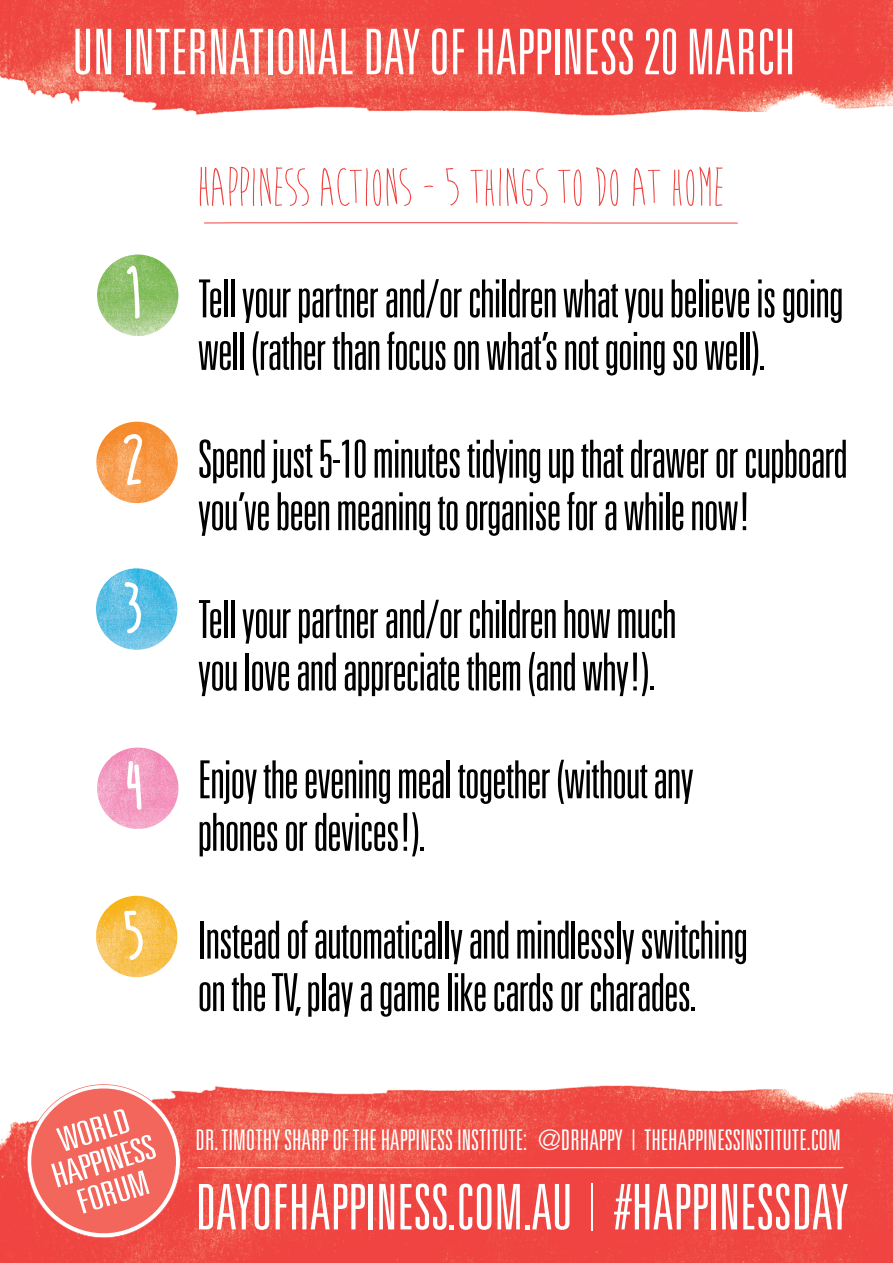
<style>
.page{position:relative;width:893px;height:1263px;background:#fff}
.page>*{position:absolute;margin:0;border:0;box-sizing:border-box;transform-origin:0 0}
.t1{font:300 ultra-condensed 63px "Univers";color:#fff}
.t2{font:57px "Brain Flower";letter-spacing:-.07em;color:#ef4340}
.t3{font:300 ultra-condensed 52.5px/52.5px "Univers";letter-spacing:-.02em;color:#000}
.t4{font:300 ultra-condensed 28.5px "Univers";color:#fff}
.s1{font-family:"Helvetica Neue";font-weight:200;font-stretch:normal}
</style>
<div class="page">
<img style="left:97px;top:254px;width:81px;height:82px;border-radius:41px">
<img style="left:96px;top:422px;width:82px;height:81px;border-radius:41px">
<img style="left:96px;top:568px;width:81px;height:82px;border-radius:41px">
<img style="left:97px;top:747px;width:81px;height:82px;border-radius:41px">
<svg style="left:124px;top:264px;width:17px;height:56px"></svg>
<svg style="left:122px;top:432px;width:22px;height:55px"></svg>
<svg style="left:123px;top:581px;width:20px;height:54px"></svg>
<svg style="left:126px;top:759px;width:17px;height:52px"></svg>
<img style="left:0;top:1085px;width:893px;height:178px">
<img style="left:0;top:0;width:893px;height:116px">
<svg style="left:18px;top:1084px;width:171px;height:163px"></svg>
<hr style="left:198px;top:1167px;width:645px;height:1px;background:#fff">
<svg style="left:204px;top:222px;width:534px;height:1px"></svg>
<img style="left:96px;top:896px;width:81px;height:81px;border-radius:41px">
<svg style="left:123px;top:909px;width:21px;height:52px"></svg>
<p class="t1" style="left:72px;top:19px;width:724px">UN International Day of Happiness 20 March</p>
<p class="t2" style="left:196px;top:158px;width:533px">HAPPINESS ACTIONS - 5 THINGS TO DO AT HOME</p>
<p class="t3" style="left:198px;top:271px;width:647px">Tell your partner and/or children what you believe is going well (rather than focus on what’s not going so well).</p>
<p class="t3" style="left:198px;top:432px;width:651px">Spend just 5-10 minutes tidying up that drawer or cupboard you’ve been meaning to organise for a while now!</p>
<p class="t3" style="left:198px;top:592px;width:480px">Tell your partner and/or children how much you love and appreciate them (and why!).</p>
<p class="t3" style="left:198px;top:752px;width:498px">Enjoy the evening meal together (without any phones or devices!).</p>
<p class="t3" style="left:198px;top:913px;width:552px">Instead of automatically and mindlessly switching on the TV, play a game like cards or charades.</p>
<p class="t4" style="left:196px;top:1125px;width:647px">Dr. Timothy Sharp of The Happiness Institute: @drhappy | thehappinessinstitute.com</p>
<p class="t1" style="left:196px;top:1174px;width:654px">dayofhappiness.com.au <span class="s1">|</span> #happinessday</p>
</div>
